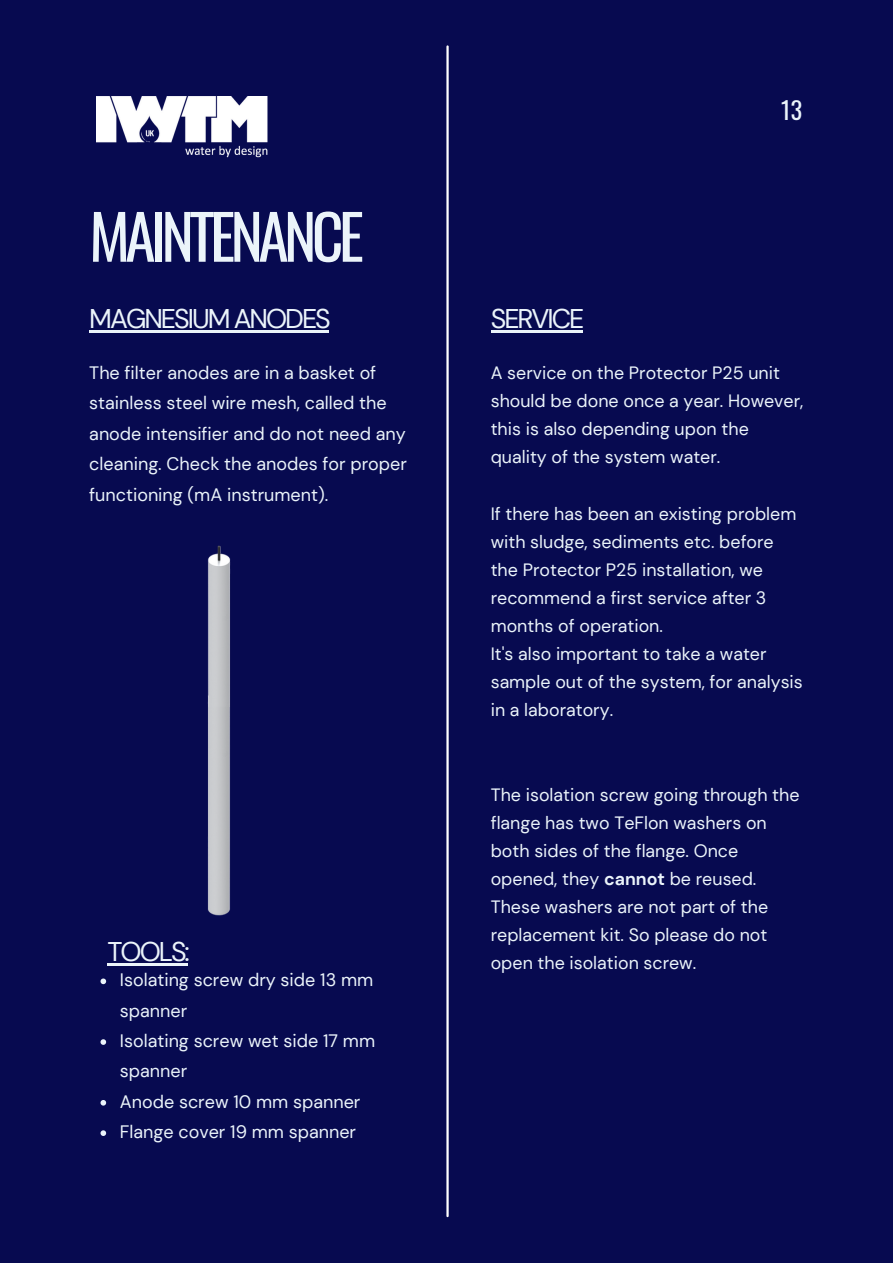
<style>
.page{position:relative;width:893px;height:1264px;background:#fff}
.page>*{position:absolute;margin:0;border:0;box-sizing:border-box;transform-origin:0 0}
.t1{font:61.5px "Oswald";letter-spacing:-.075em;color:#ebf4fa}
.t2{font:27px "DM Sans";letter-spacing:-.075em;color:#ebf4fa}
.t3{font:24px "Oswald";color:#ebf4fa}
.t4{font:18px/30.3px "DM Sans";color:#ebf4fa}
.t5{font:17.85px/28px "DM Sans";color:#ebf4fa}
.s1{font-weight:700}
</style>
<div class="page">
<div style="left:0;top:0;width:892px;height:1262px;background:#070a50"></div>
<hr style="left:446px;top:46px;width:2px;height:1169px;background:#fff">
<svg style="left:100px;top:978px;width:6px;height:6px"></svg>
<svg style="left:100px;top:1039px;width:6px;height:5px"></svg>
<svg style="left:100px;top:1100px;width:6px;height:5px"></svg>
<svg style="left:100px;top:1130px;width:6px;height:5px"></svg>
<img style="left:207px;top:545px;width:24px;height:371px">
<hr style="left:89px;top:330px;width:240px;height:3px;background:#ebf4fa">
<hr style="left:107px;top:963px;width:81px;height:2px;background:#ebf4fa">
<hr style="left:490px;top:330px;width:92px;height:3px;background:#ebf4fa">
<img style="left:96px;top:96px;width:172px;height:62px">
<h1 class="t1" style="left:89px;top:188px;width:276px">MAINTENANCE</h1>
<h2 class="t2" style="left:89px;top:301px;width:243px">MAGNESIUM ANODES</h2>
<p class="t4" style="left:89px;top:358px;width:319px">The filter anodes are in a basket of stainless steel wire mesh, called the anode intensifier and do not need any cleaning. Check the anodes for proper functioning (mA instrument).</p>
<h2 class="t2" style="left:107px;top:934px;width:84px">TOOLS:</h2>
<p class="t4" style="left:120px;top:965px;width:257px">Isolating screw dry side 13 mm spanner<br>Isolating screw wet side 17 mm spanner<br>Anode screw 10 mm spanner<br>Flange cover 19 mm spanner</p>
<h2 class="t2" style="left:490px;top:301px;width:95px">SERVICE</h2>
<h3 class="t3" style="left:781px;top:91px;width:22px">13</h3>
<p class="t5" style="left:490px;top:359px;width:314px">A service on the Protector P25 unit should be done once a year. However, this is also depending upon the quality of the system water.</p>
<p class="t5" style="left:490px;top:499px;width:313px">If there has been an existing problem with sludge, sediments etc. before the Protector P25 installation, we recommend a first service after 3 months of operation.<br>It's also important to take a water sample out of the system, for analysis in a laboratory.</p>
<p class="t5" style="left:490px;top:780px;width:310px">The isolation screw going through the flange has two TeFlon washers on both sides of the flange. Once opened, they <span class="s1">cannot</span> be reused.<br>These washers are not part of the replacement kit. So please do not open the isolation screw.</p>
</div>
